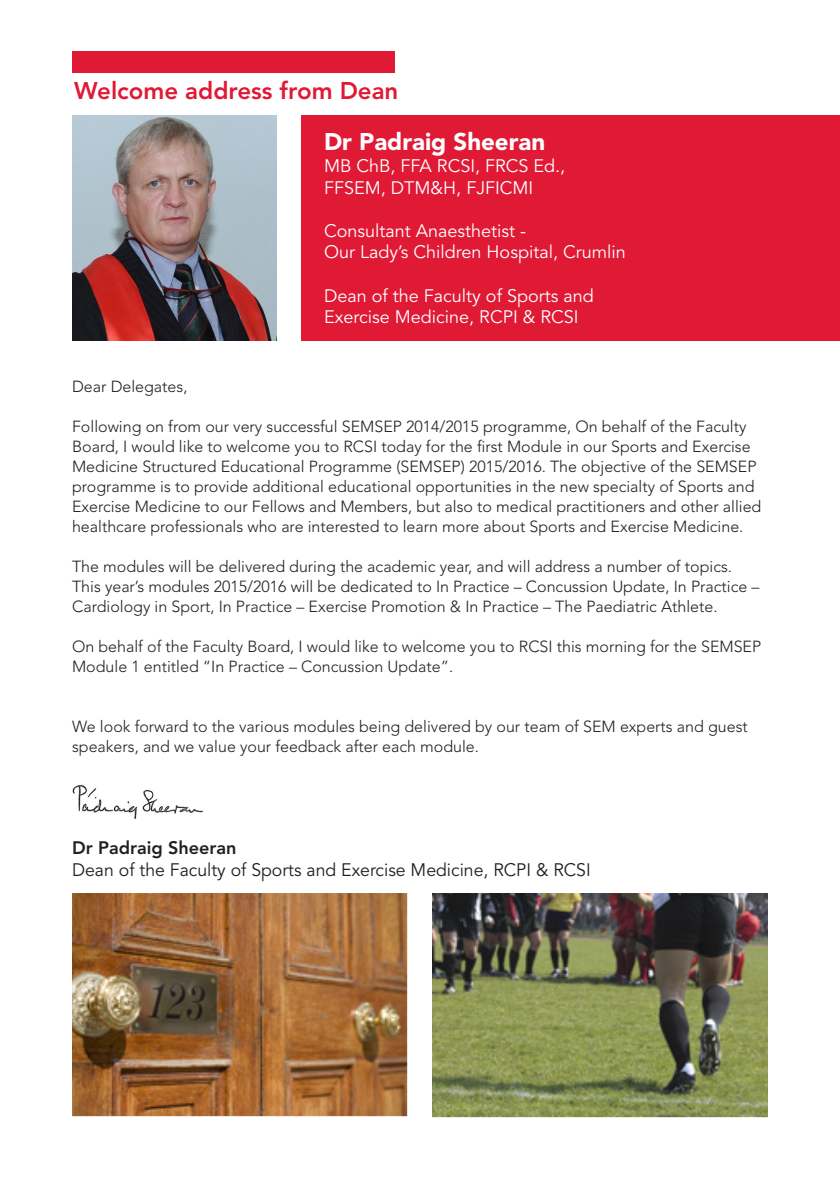
<style>
.page{position:relative;width:840px;height:1191px;background:#fff}
.page>*{position:absolute;margin:0;border:0;box-sizing:border-box;transform-origin:0 0}
.t1{font:800 24px "Avenir";color:#e01935}
.t2{font:900 24px "Avenir";color:#fff}
.t3{font:18px/21.6px "Avenir";color:#fff}
.t4{font:18px "Avenir";color:#231f20}
.t5{font:800 18px "Avenir";color:#231f20}
.t6{font:300 16px/20px "Avenir";color:#231f20}
</style>
<div class="page">
<img style="left:72px;top:115px;width:204px;height:225px">
<div style="left:72px;top:51px;width:323px;height:22px;background:#e01935"></div>
<div style="left:301px;top:115px;width:538px;height:225px;background:#e01935"></div>
<img style="left:72px;top:784px;width:131px;height:35px">
<img style="left:72px;top:893px;width:336px;height:224px">
<img style="left:432px;top:893px;width:335px;height:224px">
<p class="t1" style="left:74px;top:76px;width:325px">Welcome address from Dean</p>
<p class="t2" style="left:324px;top:127px;width:222px">Dr Padraig Sheeran</p>
<p class="t3" style="left:324px;top:155px;width:242px">MB ChB, FFA RCSI, FRCS Ed.,</p>
<p class="t3" style="left:324px;top:177px;width:210px">FFSEM, DTM&amp;H, FJFICMI</p>
<p class="t3" style="left:324px;top:220px;width:203px">Consultant Anaesthetist -</p>
<p class="t3" style="left:324px;top:242px;width:303px">Our Lady’s Children Hospital, Crumlin</p>
<p class="t3" style="left:324px;top:285px;width:271px">Dean of the Faculty of Sports and<br>Exercise Medicine, RCPI &amp; RCSI</p>
<p class="t6" style="left:72px;top:376px;width:117px">Dear Delegates,</p>
<p class="t6" style="left:72px;top:416px;width:690px">Following on from our very successful SEMSEP 2014/2015 programme, On behalf of the Faculty Board, I would like to welcome you to RCSI today for the first Module in our Sports and Exercise Medicine Structured Educational Programme (SEMSEP) 2015/2016. The objective of the SEMSEP programme is to provide additional educational opportunities in the new specialty of Sports and Exercise Medicine to our Fellows and Members, but also to medical practitioners and other allied healthcare professionals who are interested to learn more about Sports and Exercise Medicine.</p>
<p class="t6" style="left:72px;top:556px;width:688px">The modules will be delivered during the academic year, and will address a number of topics.<br>This year’s modules 2015/2016 will be dedicated to In Practice – Concussion Update, In Practice –<br>Cardiology in Sport, In Practice – Exercise Promotion &amp; In Practice – The Paediatric Athlete.</p>
<p class="t6" style="left:72px;top:636px;width:690px">On behalf of the Faculty Board, I would like to welcome you to RCSI this morning for the SEMSEP<br>Module 1 entitled “In Practice – Concussion Update”.</p>
<p class="t6" style="left:72px;top:716px;width:677px">We look forward to the various modules being delivered by our team of SEM experts and guest speakers, and we value your feedback after each module.</p>
<p class="t5" style="left:72px;top:837px;width:166px">Dr Padraig Sheeran</p>
<p class="t4" style="left:72px;top:859px;width:520px">Dean of the Faculty of Sports and Exercise Medicine, RCPI &amp; RCSI</p>
</div>
